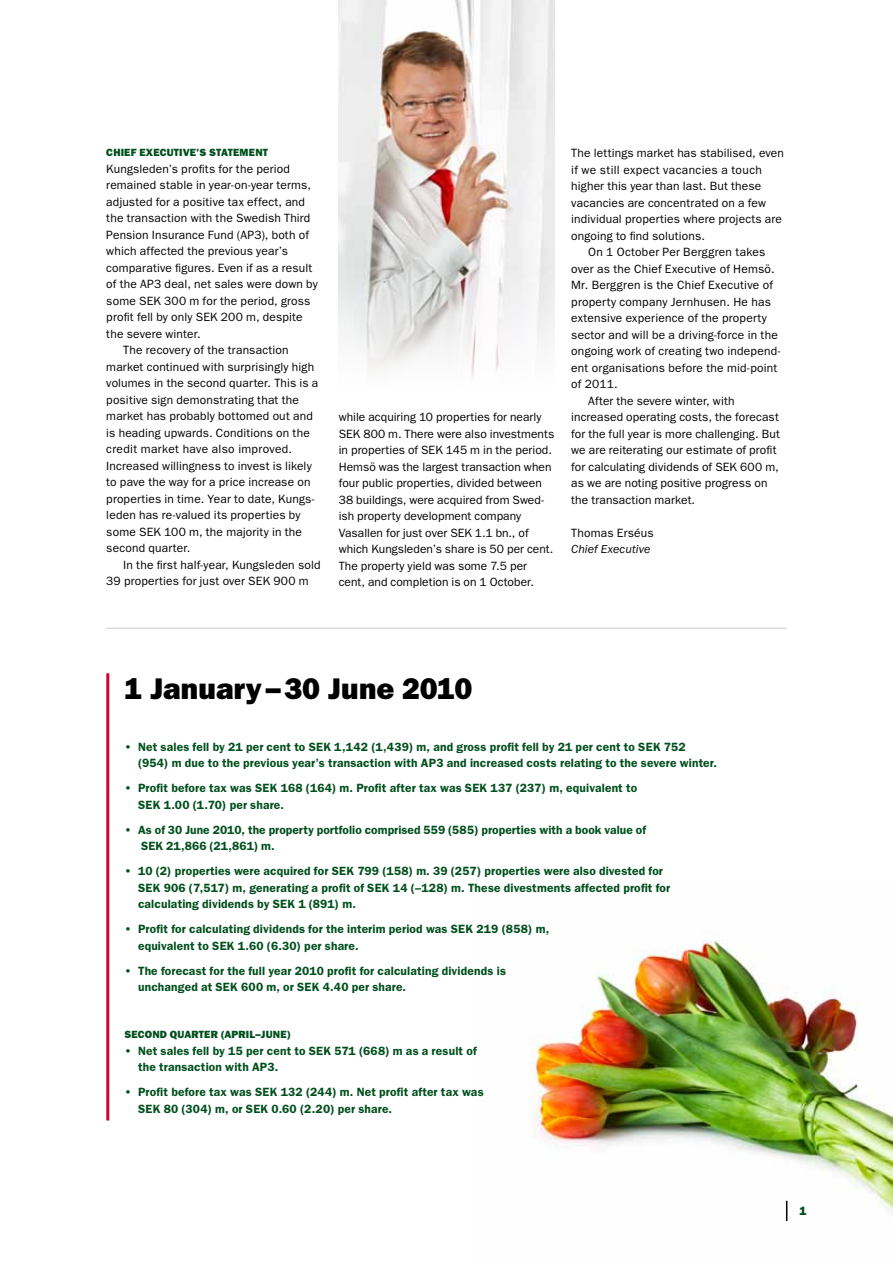
<style>
.page{position:relative;width:893px;height:1263px;background:#fff}
.page>*{position:absolute;margin:0;border:0;box-sizing:border-box;transform-origin:0 0}
.t1{font:30px "ITC Franklin Gothic Std Hvy";color:#000}
.t2{font:12px/16.5px "ITC Franklin Gothic Std";letter-spacing:.01em;color:#000}
.t3{font:600 12px/16.5px "ITC Franklin Gothic Std";letter-spacing:.015em;color:#004f1d}
.t4{font:12px "ITC Franklin Gothic Std";letter-spacing:.03em;color:#000}
.t5{font:italic 12px "ITC Franklin Gothic Std";letter-spacing:.01em;color:#000}
.t6{font:12px "ITC Franklin Gothic Std Hvy";color:#004f1d}
.t7{font:10.5px "ITC Franklin Gothic Std Hvy";letter-spacing:.02em;color:#004f1d}
</style>
<div class="page">
<img style="left:529px;top:939px;width:364px;height:282px">
<hr style="left:106px;top:673px;width:3px;height:447px;background:#d40032">
<hr style="left:106px;top:628px;width:681px;height:1px;background:#d0d1d2">
<img style="left:339px;top:0;width:215px;height:376px">
<svg style="left:786px;top:1201px;width:1px;height:20px"></svg>
<p class="t7" style="left:106px;top:146px;width:163px">CHIEF EXECUTIVE’S STATEMENT</p>
<p class="t2" style="left:106px;top:160px;width:185px">Kungsleden’s profits for the period</p>
<p class="t2" style="left:106px;top:177px;width:206px">remained stable in year-on-year terms,</p>
<p class="t2" style="left:106px;top:193px;width:200px">adjusted for a positive tax effect, and</p>
<p class="t2" style="left:106px;top:210px;width:206px">the transaction with the Swedish Third</p>
<p class="t2" style="left:106px;top:226px;width:204px">Pension Insurance Fund (AP3), both of</p>
<p class="t2" style="left:106px;top:243px;width:183px">which affected the previous year’s</p>
<p class="t2" style="left:106px;top:259px;width:207px">comparative figures. Even if as a result</p>
<p class="t2" style="left:106px;top:276px;width:213px">of the AP3 deal, net sales were down by</p>
<p class="t2" style="left:106px;top:292px;width:206px">some SEK 300 m for the period, gross</p>
<p class="t2" style="left:106px;top:309px;width:198px">profit fell by only SEK 200 m, despite</p>
<p class="t2" style="left:106px;top:325px;width:96px">the severe winter.</p>
<p class="t2" style="left:123px;top:342px;width:167px">The recovery of the transaction</p>
<p class="t2" style="left:106px;top:358px;width:209px">market continued with surprisingly high</p>
<p class="t2" style="left:106px;top:375px;width:214px">volumes in the second quarter. This is a</p>
<p class="t2" style="left:106px;top:391px;width:194px">positive sign demonstrating that the</p>
<p class="t2" style="left:106px;top:408px;width:208px">market has probably bottomed out and</p>
<p class="t2" style="left:106px;top:424px;width:205px">is heading upwards. Conditions on the</p>
<p class="t2" style="left:106px;top:441px;width:187px">credit market have also improved.</p>
<p class="t2" style="left:106px;top:457px;width:207px">Increased willingness to invest is likely</p>
<p class="t2" style="left:106px;top:474px;width:206px">to pave the way for a price increase on</p>
<p class="t2" style="left:106px;top:490px;width:210px">properties in time. Year to date, Kungs-</p>
<p class="t2" style="left:106px;top:507px;width:196px">leden has re-valued its properties by</p>
<p class="t2" style="left:106px;top:523px;width:197px">some SEK 100 m, the majority in the</p>
<p class="t2" style="left:106px;top:540px;width:85px">second quarter.</p>
<p class="t2" style="left:123px;top:556px;width:199px">In the first half-year, Kungsleden sold</p>
<p class="t2" style="left:106px;top:573px;width:204px">39 properties for just over SEK 900 m</p>
<p class="t2" style="left:339px;top:409px;width:217px">while acquiring 10 properties for nearly SEK 800 m. There were also investments in properties of SEK 145 m in the period.<br>Hemsö was the largest transaction when four public properties, divided between 38 buildings, were acquired from Swed&shy;ish property development company Vasallen for just over SEK 1.1 bn., of which Kungsleden’s share is 50 per cent.<br>The property yield was some 7.5 per cent, and completion is on 1 October.</p>
<p class="t2" style="left:571px;top:145px;width:214px">The lettings market has stabilised, even</p>
<p class="t4" style="left:571px;top:163px;width:192px">if we still expect vacancies a touch</p>
<p class="t2" style="left:571px;top:178px;width:192px">higher this year than last. But these</p>
<p class="t2" style="left:571px;top:194px;width:196px">vacancies are concentrated on a few</p>
<p class="t2" style="left:571px;top:211px;width:212px">individual properties where projects are</p>
<p class="t2" style="left:571px;top:227px;width:135px">ongoing to find solutions.</p>
<p class="t2" style="left:588px;top:244px;width:179px">On 1 October Per Berggren takes</p>
<p class="t2" style="left:571px;top:260px;width:205px">over as the Chief Executive of Hemsö.</p>
<p class="t2" style="left:571px;top:277px;width:203px">Mr. Berggren is the Chief Executive of</p>
<p class="t2" style="left:571px;top:293px;width:201px">property company Jernhusen. He has</p>
<p class="t2" style="left:571px;top:310px;width:197px">extensive experience of the property</p>
<p class="t2" style="left:571px;top:326px;width:208px">sector and will be a driving-force in the</p>
<p class="t2" style="left:571px;top:343px;width:211px">ongoing work of creating two independ-</p>
<p class="t2" style="left:571px;top:359px;width:208px">ent organisations before the mid-point</p>
<p class="t2" style="left:571px;top:376px;width:48px">of 2011.</p>
<p class="t2" style="left:588px;top:392px;width:148px">After the severe winter, with</p>
<p class="t2" style="left:571px;top:409px;width:209px">increased operating costs, the forecast</p>
<p class="t2" style="left:571px;top:425px;width:210px">for the full year is more challenging. But</p>
<p class="t2" style="left:571px;top:442px;width:207px">we are reiterating our estimate of profit</p>
<p class="t2" style="left:571px;top:458px;width:209px">for calculating dividends of SEK 600 m,</p>
<p class="t2" style="left:571px;top:475px;width:198px">as we are noting positive progress on</p>
<p class="t2" style="left:571px;top:491px;width:125px">the transaction market.</p>
<p class="t2" style="left:571px;top:524px;width:84px">Thomas Erséus</p>
<p class="t5" style="left:571px;top:542px;width:81px">Chief Executive</p>
<h1 class="t1" style="left:124px;top:671px;width:349px">1 JANUARY–30 JUNE 2010</h1>
<p class="t3" style="left:138px;top:738px;width:581px;text-indent:-14px">• Net sales fell by 21 per cent to SEK 1,142 (1,439) m, and gross profit fell by 21 per cent to SEK 752 (954) m due to the previous year’s transaction with AP3 and increased costs relating to the severe winter.</p>
<p class="t3" style="left:138px;top:780px;width:501px;text-indent:-14px">• Profit before tax was SEK 168 (164) m. Profit after tax was SEK 137 (237) m, equivalent to<br>SEK 1.00 (1.70) per share.</p>
<p class="t3" style="left:141px;top:821px;width:506px;text-indent:-17px">• As of 30 June 2010, the property portfolio comprised 559 (585) properties with a book value of<br>SEK 21,866 (21,861) m.</p>
<p class="t3" style="left:138px;top:863px;width:534px;text-indent:-14px">• 10 (2) properties were acquired for SEK 799 (158) m. 39 (257) properties were also divested for<br>SEK 906 (7,517) m, generating a profit of SEK 14 (–128) m. These divestments affected profit for calculating dividends by SEK 1 (891) m.</p>
<p class="t3" style="left:138px;top:921px;width:413px;text-indent:-14px">• Profit for calculating dividends for the interim period was SEK 219 (858) m, equivalent to SEK 1.60 (6.30) per share.</p>
<p class="t3" style="left:138px;top:962px;width:369px;text-indent:-14px">• The forecast for the full year 2010 profit for calculating dividends is unchanged at SEK 600 m, or SEK 4.40 per share.</p>
<p class="t7" style="left:124px;top:1028px;width:168px">SECOND QUARTER (APRI L–JUNE)</p>
<p class="t3" style="left:138px;top:1042px;width:340px;text-indent:-14px">• Net sales fell by 15 per cent to SEK 571 (668) m as a result of the transaction with AP3.</p>
<p class="t3" style="left:138px;top:1084px;width:347px;text-indent:-14px">• Profit before tax was SEK 132 (244) m. Net profit after tax was<br>SEK 80 (304) m, or SEK 0.60 (2.20) per share.</p>
<p class="t6" style="left:799px;top:1204px;width:9px">1</p>
</div>
